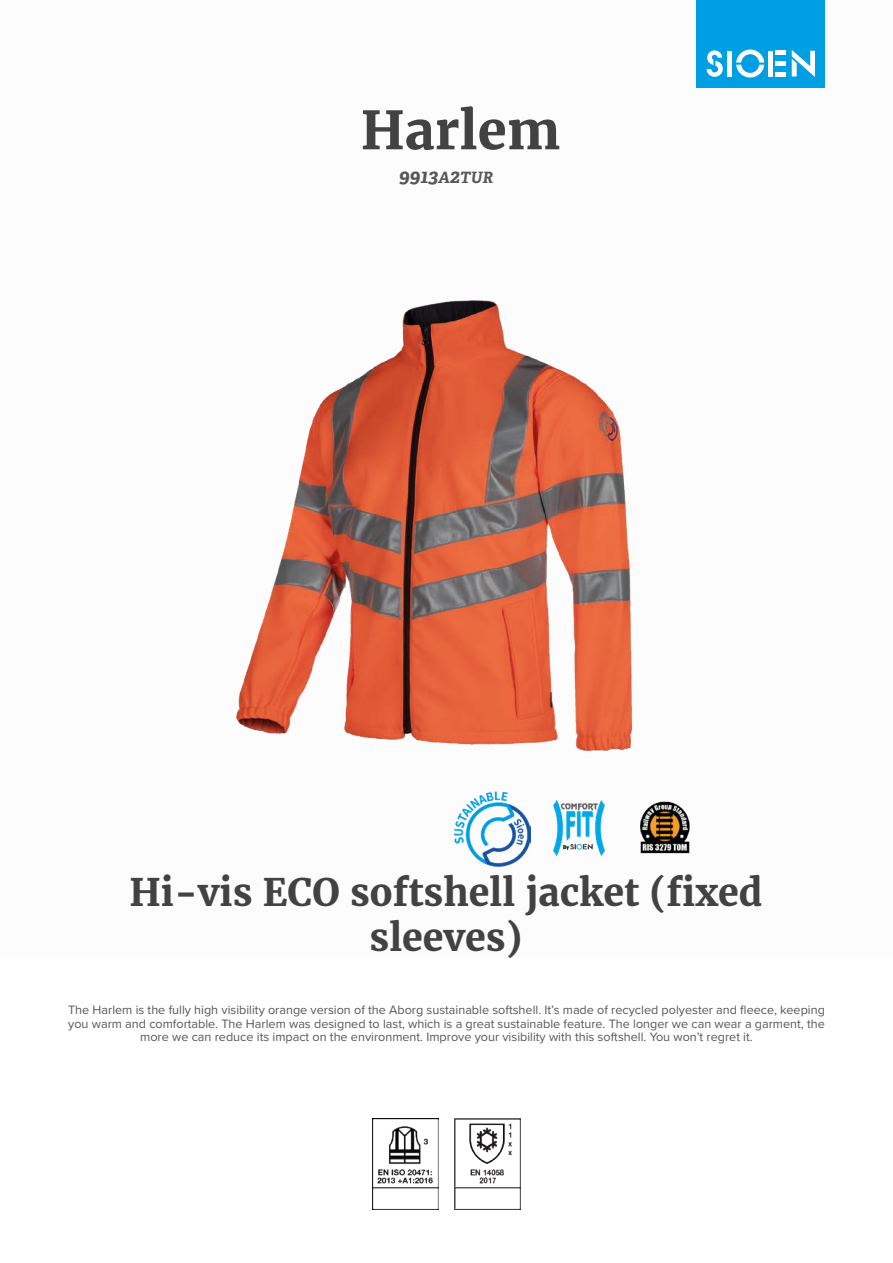
<style>
.page{position:relative;width:893px;height:1263px;background:#fff}
.page>*{position:absolute;margin:0;border:0;box-sizing:border-box;transform-origin:0 0}
.t1{font:700 52.5px "Merriweather";color:#424243}
.t2{font:700 37.5px/45px "Merriweather";color:#424243;text-align:center}
.t3{font:italic 700 19.5px "Adelle";color:#575756}
.t4{font:12.6px/13.6px "Proxima Nova";color:#575756;text-align:center}
.s1{font-size:15.6px}
</style>
<div class="page">
<div style="left:697px;top:0;width:128px;height:88px;background:#009fe3"></div>
<svg style="left:707px;top:50px;width:16px;height:27px"></svg>
<svg style="left:736px;top:50px;width:28px;height:28px"></svg>
<div style="left:727px;top:51px;width:5px;height:26px;background:#fff"></div>
<div style="left:768px;top:51px;width:5px;height:26px;background:#fff"></div>
<div style="left:775px;top:72px;width:11px;height:5px;background:#fff"></div>
<div style="left:775px;top:61px;width:11px;height:5px;background:#fff"></div>
<hr style="left:775px;top:51px;width:11px;height:4px;background:#fff">
<svg style="left:792px;top:50px;width:23px;height:27px"></svg>
<img style="left:688px;top:817px;width:2px;height:37px">
<img style="left:372px;top:1118px;width:66px;height:92px">
<img style="left:454px;top:1118px;width:67px;height:92px">
<img style="left:235px;top:300px;width:453px;height:567px">
<h1 class="t1" style="left:361px;top:95px;width:201px">Harlem</h1>
<h3 class="t3" style="left:399px;top:164px;width:96px">9913<span class="s1">A</span>2<span class="s1">TUR</span></h3>
<h2 class="t2" style="left:129px;top:869px;width:634px">Hi-vis ECO softshell jacket (fixed sleeves)</h2>
<p class="t4" style="left:68px;top:1002px;width:758px">The Harlem is the fully high visibility orange version of the Aborg sustainable softshell. It’s made of recycled polyester and fleece, keeping you warm and comfortable. The Harlem was designed to last, which is a great sustainable feature. The longer we can wear a garment, the more we can reduce its impact on the environment. Improve your visibility with this softshell. You won’t regret it.</p>
</div>
